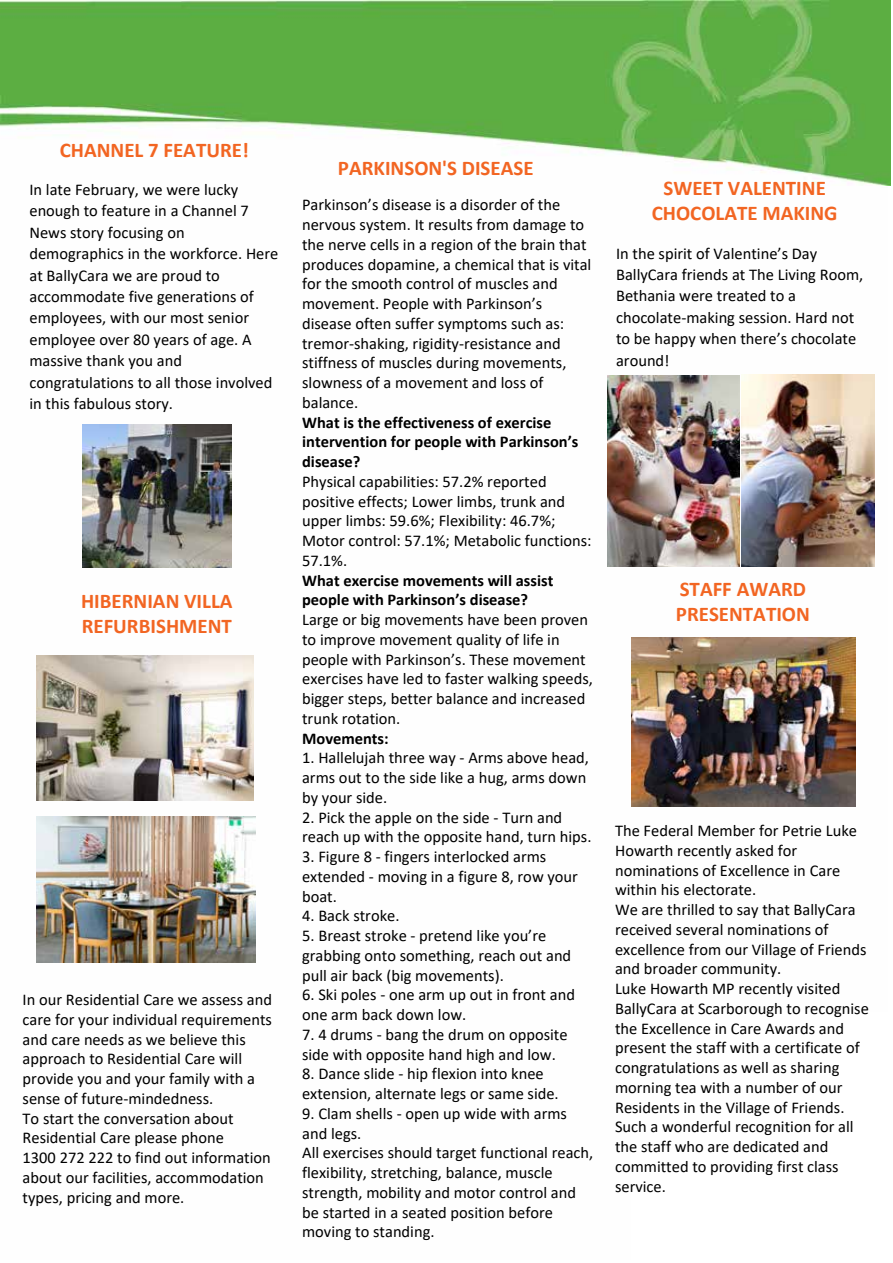
<style>
.page{position:relative;width:893px;height:1263px;background:#fff}
.page>*{position:absolute;margin:0;border:0;box-sizing:border-box;transform-origin:0 0}
.t1{font:700 21px/25.2px "Calibri";color:#f26522}
.t2{font:16.5px/19.8px "Calibri";color:#000}
.t3{font:700 16.5px/19.8px "Calibri";color:#000}
.s1{font-style:inherit}
</style>
<div class="page">
<img style="left:0;top:0;width:890px;height:185px">
<img style="left:82px;top:425px;width:149px;height:142px">
<img style="left:37px;top:816px;width:219px;height:146px">
<img style="left:608px;top:375px;width:131px;height:191px">
<img style="left:741px;top:375px;width:133px;height:192px">
<img style="left:631px;top:638px;width:225px;height:168px">
<img style="left:36px;top:655px;width:218px;height:145px">
<p class="t1" style="left:60px;top:137px;width:191px">CHANNEL 7 <span class="s1">FEATURE!</span></p>
<p class="t2" style="left:29px;top:178px;width:250px;line-height:21.5px">In late February, we were lucky enough to feature in a Channel 7<br>News story focusing on demographics in the workforce. Here at BallyCara we are proud to accommodate five generations of employees, with our most senior employee over 80 years of age. A massive thank you and congratulations to all those involved in this fabulous story.</p>
<p class="t1" style="left:81px;top:588px;width:153px">HIBERNIAN VILLA<br>REFURBISHMENT</p>
<p class="t2" style="left:23px;top:989px;width:251px">In our Residential Care we assess and care for your individual requirements and care needs as we believe this approach to Residential Care will provide you and your family with a sense of future-mindedness.<br>To start the conversation about Residential Care please phone<br>1300 272 222 to find out information about our facilities, accommodation types, pricing and more.</p>
<p class="t1" style="left:338px;top:155px;width:197px">PARKINSON'S DISEASE</p>
<p class="t2" style="left:302px;top:195px;width:291px">Parkinson’s disease is a disorder of the nervous system. It results from damage to the nerve cells in a region of the brain that produces dopamine, a chemical that is vital for the smooth control of muscles and movement. People with Parkinson’s disease often suffer symptoms such as: tremor-shaking, rigidity-resistance and stiffness of muscles during movements, slowness of a movement and loss of balance.</p>
<p class="t3" style="left:302px;top:412px;width:278px">What is the effectiveness of exercise intervention for people with Parkinson’s disease?</p>
<p class="t2" style="left:302px;top:471px;width:291px">Physical capabilities: 57.2% reported positive effects; Lower limbs, trunk and upper limbs: 59.6%; Flexibility: 46.7%; Motor control: 57.1%; Metabolic functions:<br>57.1%.</p>
<p class="t3" style="left:302px;top:570px;width:253px">What exercise movements will assist people with Parkinson’s disease?</p>
<p class="t2" style="left:302px;top:609px;width:292px">Large or big movements have been proven to improve movement quality of life in people with Parkinson’s. These movement exercises have led to faster walking speeds, bigger steps, better balance and increased trunk rotation.</p>
<p class="t3" style="left:302px;top:728px;width:88px">Movements:</p>
<p class="t2" style="left:302px;top:748px;width:288px">1. Hallelujah three way - Arms above head, arms out to the side like a hug, arms down by your side.</p>
<p class="t2" style="left:302px;top:807px;width:291px">2. Pick the apple on the side - Turn and reach up with the opposite hand, turn hips.</p>
<p class="t2" style="left:302px;top:846px;width:277px">3. Figure 8 - fingers interlocked arms extended - moving in a figure 8, row your boat.</p>
<p class="t2" style="left:302px;top:906px;width:99px">4. Back stroke.</p>
<p class="t2" style="left:302px;top:925px;width:271px">5. Breast stroke - pretend like you’re grabbing onto something, reach out and pull air back (big movements).</p>
<p class="t2" style="left:302px;top:985px;width:274px">6. Ski poles - one arm up out in front and one arm back down low.</p>
<p class="t2" style="left:302px;top:1024px;width:267px">7. 4 drums - bang the drum on opposite side with opposite hand high and low.</p>
<p class="t2" style="left:302px;top:1063px;width:258px">8. Dance slide - hip flexion into knee extension, alternate legs or same side.</p>
<p class="t2" style="left:302px;top:1103px;width:293px">9. Clam shells - open up wide with arms and legs.<br>All exercises should target functional reach, flexibility, stretching, balance, muscle strength, mobility and motor control and be started in a seated position before moving to standing.</p>
<p class="t1" style="left:652px;top:175px;width:187px;text-align:center">SWEET VALENTINE<br>CHOCOLATE MAKING</p>
<p class="t2" style="left:616px;top:242px;width:249px;line-height:21.5px">In the spirit of Valentine’s Day<br>BallyCara friends at The Living Room,<br>Bethania were treated to a chocolate-making session. Hard not to be happy when there’s chocolate around!</p>
<p class="t1" style="left:676px;top:576px;width:136px">STAFF AWARD<br>PRESENTATION</p>
<p class="t2" style="left:615px;top:820px;width:255px">The Federal Member for Petrie Luke<br>Howarth recently asked for nominations of Excellence in Care within his electorate.<br>We are thrilled to say that BallyCara received several nominations of excellence from our Village of Friends and broader community.<br>Luke Howarth MP recently visited<br>BallyCara at Scarborough to recognise the Excellence in Care Awards and present the staff with a certificate of congratulations as well as sharing morning tea with a number of our<br>Residents in the Village of Friends.<br>Such a wonderful recognition for all the staff who are dedicated and committed to providing first class service.</p>
</div>
